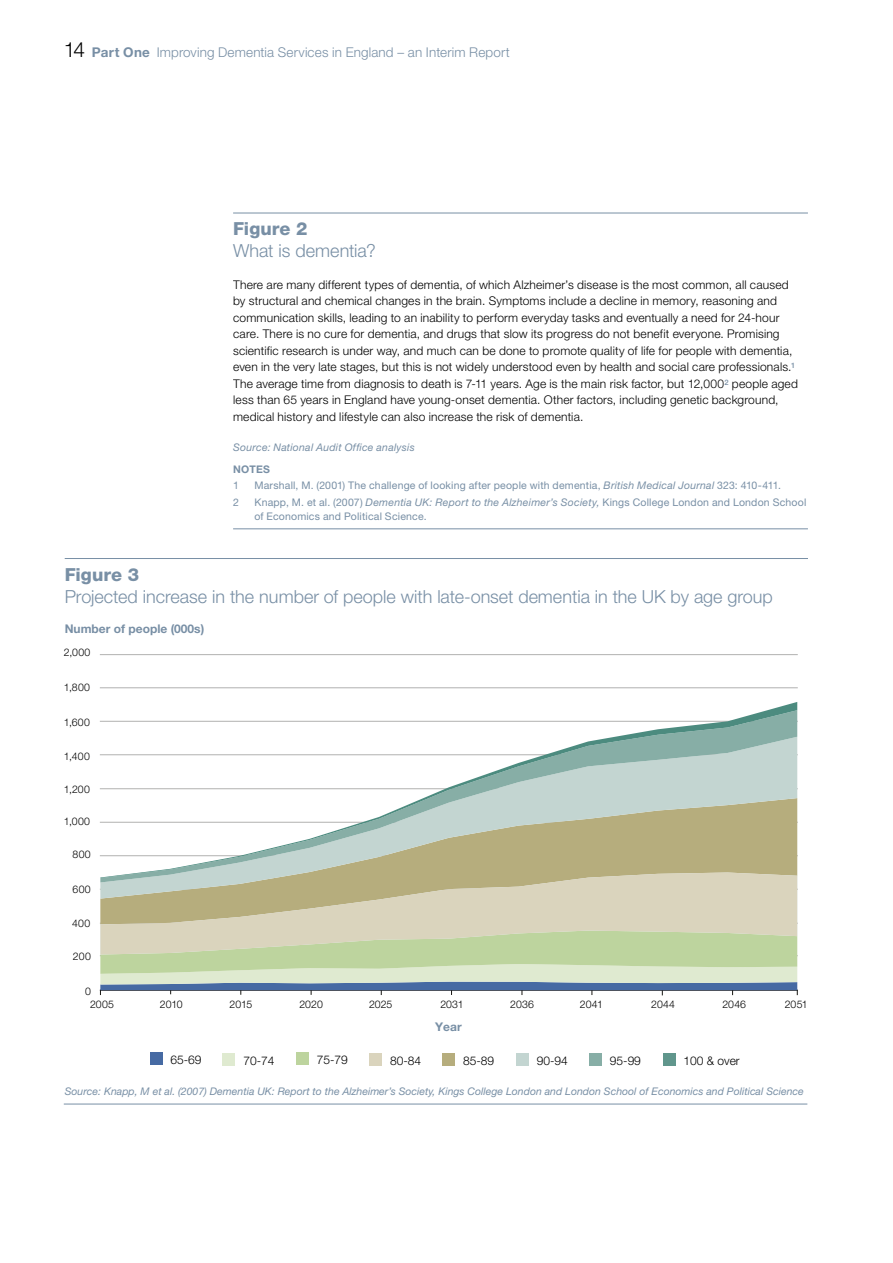
<style>
.page{position:relative;width:893px;height:1263px;background:#fff}
.page>*{position:absolute;margin:0;border:0;box-sizing:border-box;transform-origin:0 0}
.t1{font:300 18px/22.5px "Helvetica Neue LT Std";letter-spacing:-.005em;color:#788fa5}
.t2{font:800 18px "Helvetica Neue LT Std";letter-spacing:.005em;color:#788fa5}
.BC_10_14pt_45{font:300 13.5px "Helvetica Neue LT Std";letter-spacing:.01em;color:#788fa5}
.t3{font:300 12px/16.5px "Helvetica Neue LT Std";letter-spacing:.015em;color:#000}
.t4{font:700 12px "Helvetica Neue LT Std";color:#788fa5}
.t5{font:10.5px/13.5px "Helvetica Neue LT Std";letter-spacing:.02em;color:#788fa5}
.t6{font:italic 10.5px "Helvetica Neue LT Std";color:#788fa5}
.t7{font:300 10.5px "Helvetica Neue LT Std";letter-spacing:.015em;color:#000}
.t8{font:italic 10.5px "Helvetica Neue LT Std";letter-spacing:.025em;color:#788fa5}
.t9{font:700 10.5px "Helvetica Neue LT Std";letter-spacing:.02em;color:#788fa5}
.s1{font-size:20.85px;color:#000}
.s2{font-weight:700}
.s3{font-style:italic}
.s4{font-weight:800}
</style>
<div class="page">
<hr style="left:65px;top:558px;width:743px;height:1px;background:#788fa5">
<hr style="left:100px;top:687px;width:697px;height:1px;background:#b1b1b0">
<hr style="left:100px;top:654px;width:697px;height:1px;background:#b1b1b0">
<div style="left:663px;top:1053px;width:13px;height:12px;background:#60968c"></div>
<div style="left:589px;top:1053px;width:13px;height:12px;background:#87aea6"></div>
<div style="left:516px;top:1053px;width:13px;height:13px;background:#c3d5d1"></div>
<div style="left:442px;top:1053px;width:13px;height:13px;background:#b6ad7d"></div>
<div style="left:369px;top:1053px;width:13px;height:13px;background:#dad4bd"></div>
<div style="left:296px;top:1052px;width:13px;height:13px;background:#bdd49e"></div>
<div style="left:223px;top:1053px;width:12px;height:12px;background:#dfead0"></div>
<div style="left:150px;top:1052px;width:13px;height:13px;background:#466aa3"></div>
<svg style="left:100px;top:930px;width:698px;height:65px;background:#b8cab9"></svg>
<svg style="left:100px;top:702px;width:697px;height:170px"></svg>
<svg style="left:100px;top:872px;width:697px;height:82px;background:#cbcbaa"></svg>
<hr style="left:64px;top:1104px;width:743px;height:1px;background:#788fa5">
<hr style="left:233px;top:213px;width:575px;height:1px;background:#788fa5">
<hr style="left:233px;top:528px;width:575px;height:1px;background:#788fa5">
<p class="BC_10_14pt_45" style="left:64px;top:44px;width:448px"><span class="s1">14</span> <span class="s2">Part One</span> Improving Dementia Services in England – an Interim Report</p>
<h1 class="t2" style="left:233px;top:218px;width:76px">Figure 2</h1>
<h1 class="t1" style="left:233px;top:239px;width:144px">What is dementia?</h1>
<p class="t3" style="left:233px;top:276px;width:566px">There are many different types of dementia, of which Alzheimer’s disease is the most common, all caused by structural and chemical changes in the brain. Symptoms include a decline in memory, reasoning and communication skills, leading to an inability to perform everyday tasks and eventually a need for 24-hour care. There is no cure for dementia, and drugs that slow its progress do not benefit everyone. Promising scientific research is under way, and much can be done to promote quality of life for people with dementia, even in the very late stages, but this is not widely understood even by health and social care professionals.<sup>1<br></sup>The average time from diagnosis to death is 7-11 years. Age is the main risk factor, but 12,000<sup>2</sup> people aged less than 65 years in England have young-onset dementia. Other factors, including genetic background, medical history and lifestyle can also increase the risk of dementia.</p>
<p class="t8" style="left:233px;top:441px;width:183px">Source: National Audit Office analysis</p>
<p class="t9" style="left:233px;top:463px;width:38px">noteS</p>
<p class="t5" style="left:233px;top:478px;width:7px">1</p>
<p class="t5" style="left:254px;top:478px;width:528px">Marshall, M. (2001) The challenge of looking after people with dementia, <span class="s3">British Medical Journal</span> 323: 410-411.</p>
<p class="t5" style="left:233px;top:496px;width:7px">2</p>
<p class="t5" style="left:254px;top:496px;width:553px">Knapp, M. et al. (2007) <span class="s3">Dementia UK: Report to the Alzheimer’s Society,</span> Kings College London and London School of Economics and Political Science.</p>
<p class="t1" style="left:65px;top:563px;width:710px"><span class="s4">Figure 3<br></span>Projected increase in the number of people with late-onset dementia in the UK by age group</p>
<p class="t4" style="left:65px;top:621px;width:141px">Number of people (000s)</p>
<p class="t7" style="left:64px;top:646px;width:28px">2,000</p>
<p class="t7" style="left:64px;top:681px;width:28px">1,800</p>
<p class="t7" style="left:64px;top:715px;width:28px">1,600</p>
<p class="t7" style="left:64px;top:750px;width:28px">1,400</p>
<p class="t7" style="left:64px;top:783px;width:28px">1,200</p>
<p class="t7" style="left:64px;top:815px;width:28px">1,000</p>
<p class="t7" style="left:73px;top:848px;width:20px">800</p>
<p class="t7" style="left:73px;top:882px;width:20px">600</p>
<p class="t7" style="left:72px;top:917px;width:20px">400</p>
<p class="t7" style="left:73px;top:950px;width:19px">200</p>
<p class="t7" style="left:85px;top:984px;width:7px">0</p>
<p class="t7" style="left:90px;top:997px;width:25px">2005</p>
<p class="t7" style="left:160px;top:997px;width:24px">2010</p>
<p class="t7" style="left:230px;top:997px;width:24px">2015</p>
<p class="t7" style="left:299px;top:997px;width:25px">2020</p>
<p class="t7" style="left:369px;top:997px;width:25px">2025</p>
<p class="t7" style="left:440px;top:997px;width:25px">2031</p>
<p class="t7" style="left:510px;top:997px;width:25px">2036</p>
<p class="t7" style="left:580px;top:997px;width:24px">2041</p>
<p class="t7" style="left:651px;top:997px;width:25px">2044</p>
<p class="t7" style="left:722px;top:997px;width:25px">2046</p>
<p class="t7" style="left:785px;top:997px;width:25px">2051</p>
<p class="t4" style="left:435px;top:1020px;width:28px">Year</p>
<p class="t3" style="left:171px;top:1051px;width:33px">65-69</p>
<p class="t3" style="left:243px;top:1052px;width:33px">70-74</p>
<p class="t3" style="left:317px;top:1051px;width:33px">75-79</p>
<p class="t3" style="left:390px;top:1052px;width:33px">80-84</p>
<p class="t3" style="left:463px;top:1052px;width:33px">85-89</p>
<p class="t3" style="left:537px;top:1052px;width:33px">90-94</p>
<p class="t3" style="left:610px;top:1052px;width:33px">95-99</p>
<p class="t3" style="left:684px;top:1052px;width:58px">100 &amp; over</p>
<p class="t6" style="left:65px;top:1085px;width:741px">Source: Knapp, M et al. (2007) Dementia UK: Report to the Alzheimer’s Society, Kings College London and London School of Economics and Political Science</p>
</div>
